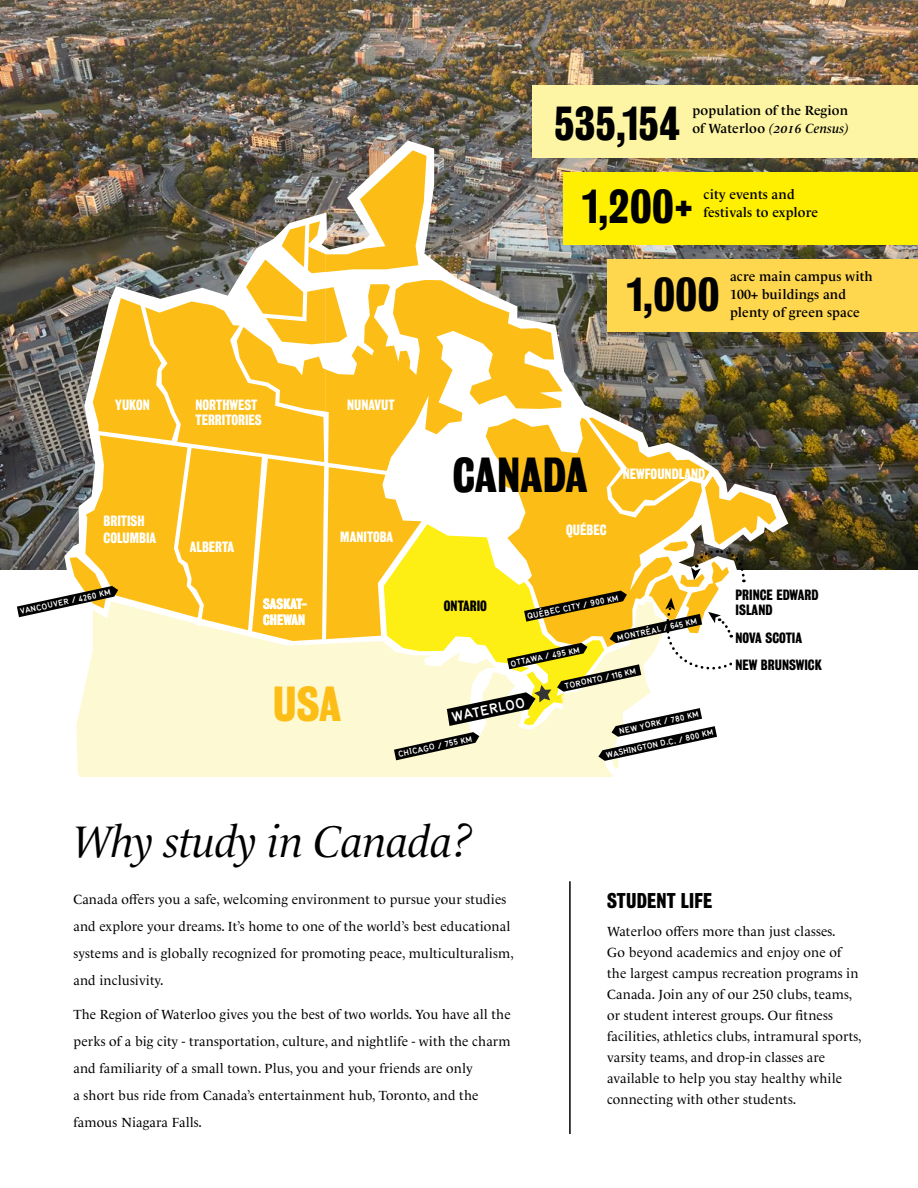
<style>
.page{position:relative;width:918px;height:1188px;background:#fff}
.page>*{position:absolute;margin:0;border:0;box-sizing:border-box;transform-origin:0 0}
.t1{font:italic 45px "Le Monde Livre Std";letter-spacing:-.01em;color:#000}
.t2{font:700 44.85px "Bureau Grot Condensed";color:#010101}
.t3{font:700 44.85px "Bureau Grot Condensed";color:#fcbe16}
.t4{font:700 43.5px "Bureau Grot Condensed";letter-spacing:.01em;color:#000}
.t5{font:700 19.5px "Bureau Grot Condensed";letter-spacing:.01em;color:#000}
.t6{font:700 13.8px "Typ 1451 Std";color:#fff}
.t7{font:700 13.65px/16.4px "Bureau Grot Condensed";color:#fff}
.t8{font:700 13.65px/15px "Bureau Grot Condensed";color:#010101}
.t9{font:13.5px/21px "Le Monde Livre Std";letter-spacing:.01em;color:#000}
.t10{font:600 13.5px/18px "Le Monde Livre Std";letter-spacing:.01em;color:#000}
.t11{font:700 8.1px "Typ 1451 Std";color:#fff}
.s1{font-style:italic}
</style>
<div class="page">
<img style="left:0;top:0;width:918px;height:569px">
<div style="left:607px;top:259px;width:311px;height:72px;background:#ffd74f"></div>
<div style="left:532px;top:86px;width:386px;height:72px;background:#fdf5a3"></div>
<div style="left:564px;top:172px;width:354px;height:73px;background:#ffef00"></div>
<hr style="left:569px;top:881px;width:2px;height:253px;background:#000">
<img style="left:63px;top:141px;width:725px;height:429px">
<div style="left:77px;top:761px;width:249px;height:15px;background:#fdf9d2"></div>
<div style="left:326px;top:761px;width:293px;height:15px;background:#fdf9d2"></div>
<img style="left:17px;top:150px;width:759px;height:611px">
<h3 class="t4" style="left:555px;top:98px;width:127px">535,154</h3>
<p class="t10" style="left:692px;top:102px;width:159px">population of the Region of Waterloo <span class="s1">(2016 Census)</span></p>
<h3 class="t4" style="left:582px;top:182px;width:113px">1,200+</h3>
<p class="t10" style="left:704px;top:185px;width:116px">city events and festivals to explore</p>
<p class="t7" style="left:115px;top:397px;width:36px">YUKON</p>
<p class="t7" style="left:195px;top:397px;width:68px;line-height:15px">NORTHWEST<br>TERRITORIES</p>
<p class="t7" style="left:347px;top:397px;width:49px">NUNAVUT</p>
<p class="t7" style="left:104px;top:513px;width:54px">BRITISH<br>COLUMBIA</p>
<p class="t11" style="left:19px;top:606px;width:94px;rotate:-12deg">VANCOUVER / 4260 KM</p>
<p class="t7" style="left:190px;top:539px;width:46px">ALBERTA</p>
<p class="t7" style="left:263px;top:596px;width:46px">SASKAT-<br>CHEWAN</p>
<p class="t7" style="left:340px;top:529px;width:55px">MANITOBA</p>
<h3 class="t4" style="left:626px;top:270px;width:95px">1,000</h3>
<p class="t10" style="left:730px;top:267px;width:144px">acre main campus with<br>100+ buildings and plenty of green space</p>
<h2 class="t2" style="left:453px;top:449px;width:136px">CANADA</h2>
<p class="t7" style="left:566px;top:521px;width:42px">QUÉBEC</p>
<p class="t7" style="left:623px;top:466px;width:84px">NEWFOUNDLAND</p>
<p class="t8" style="left:444px;top:598px;width:45px">ONTARIO</p>
<p class="t11" style="left:526px;top:611px;width:95px;rotate:-12deg">QUÉB EC CITY / 900 KM</p>
<p class="t11" style="left:616px;top:632px;width:83px;rotate:-12deg">MONTRÉAL / 645 KM</p>
<p class="t8" style="left:736px;top:587px;width:85px">PRINCE EDWARD<br>ISLAND</p>
<p class="t8" style="left:736px;top:631px;width:68px">NOVA SCOTIA</p>
<h2 class="t3" style="left:273px;top:678px;width:70px">USA</h2>
<p class="t11" style="left:510px;top:658px;width:72px;rotate:-12deg">OTTAWA / 495 KM</p>
<p class="t6" style="left:450px;top:708px;width:76px;rotate:-12deg">WATERLOO</p>
<p class="t11" style="left:564px;top:681px;width:74px;rotate:-12deg">TORONTO / 116 KM</p>
<p class="t11" style="left:618px;top:726px;width:83px;rotate:-12deg">NEW YORK / 780 KM</p>
<p class="t11" style="left:605px;top:750px;width:111px;rotate:-12deg">WASHINGTON D.C. / 800 KM</p>
<p class="t11" style="left:397px;top:749px;width:77px;rotate:-12deg">CHICAGO / 755 KM</p>
<p class="t8" style="left:736px;top:658px;width:88px">NEW BRUNSWICK</p>
<h1 class="t1" style="left:73px;top:815px;width:400px">Why study in Canada?</h1>
<p class="t9" style="left:73px;top:886px;width:442px;line-height:27px">Canada offers you a safe, welcoming environment to pursue your studies and explore your dreams. It’s home to one of the world’s best educational systems and is globally recognized for promoting peace, multiculturalism, and inclusivity.</p>
<p class="t9" style="left:73px;top:1001px;width:439px;line-height:27px">The Region of Waterloo gives you the best of two worlds. You have all the perks of a big city - transportation, culture, and nightlife - with the charm and familiarity of a small town. Plus, you and your friends are only<br>a short bus ride from Canada’s entertainment hub, Toronto, and the famous Niagara Falls.</p>
<h3 class="t5" style="left:607px;top:889px;width:106px">STUDENT LIFE</h3>
<p class="t9" style="left:607px;top:920px;width:256px">Waterloo offers more than just classes.<br>Go beyond academics and enjoy one of the largest campus recreation programs in Canada. Join any of our 250 clubs, teams, or student interest groups. Our fitness facilities, athletics clubs, intramural sports, varsity teams, and drop-in classes are available to help you stay healthy while connecting with other students.</p>
</div>
